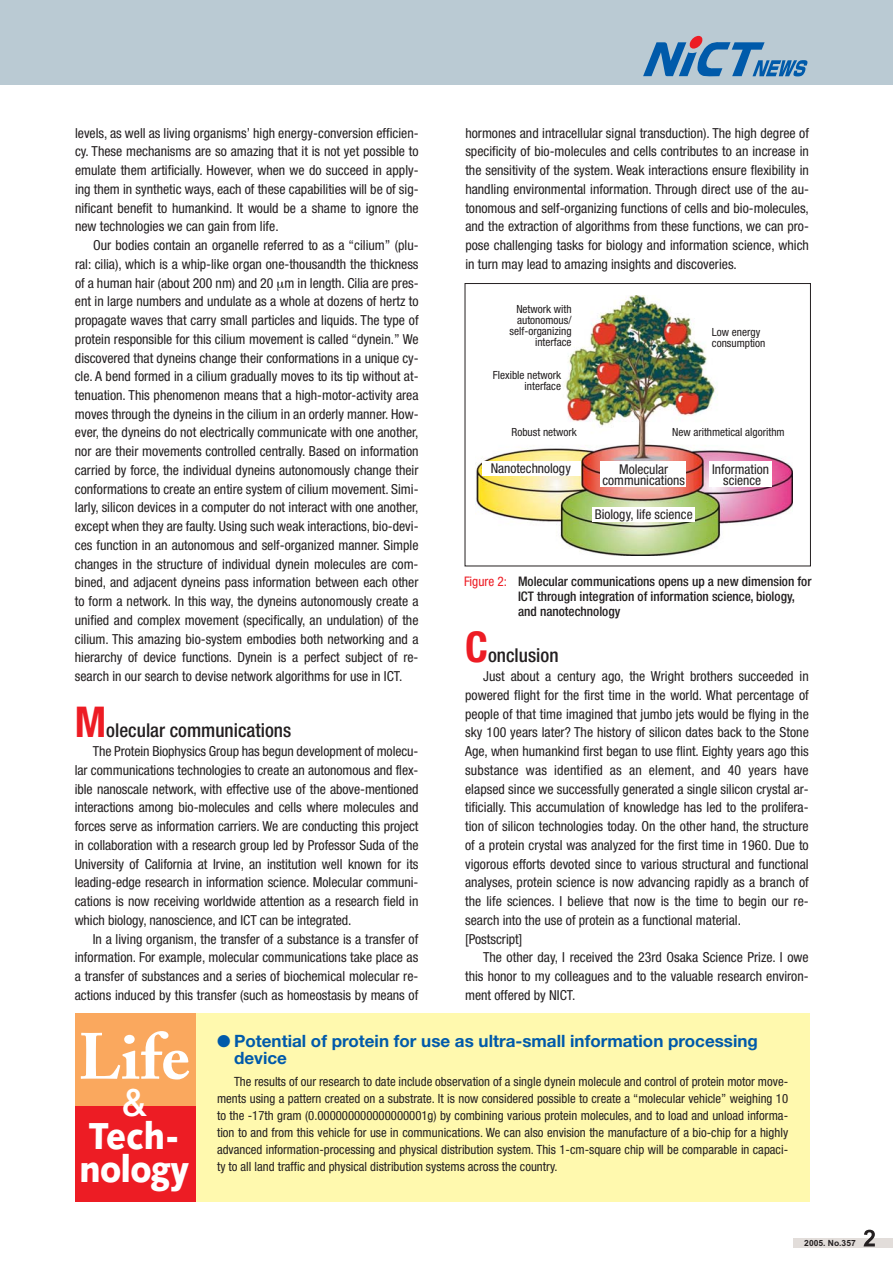
<style>
.page{position:relative;width:893px;height:1263px;background:#fff}
.page>*{position:absolute;margin:0;border:0;box-sizing:border-box;transform-origin:0 0}
.t1{font:700 64.5px "Adobe Caslon";color:#fff}
.t2{font:700 condensed 42.45px "Helvetica Neue";color:#ed1c24}
.t3{font:900 37.5px/33px "Syntax";letter-spacing:-.025em;color:#fff;scale:.9 1}
.t4{font:500 37.5px "Helvetica Neue";color:#fff}
.t5{font:500 condensed 19.2px "Helvetica Neue";color:#231f20}
.t6{font:700 16.95px/17px "Helvetica Neue";color:#005aaa}
.t7{font:condensed 13.8px/18.8px "Helvetica Neue";color:#231f20;text-align:justify}
.t8{font:condensed 13.5px/11.2px "Helvetica Neue";color:#231f20;text-align:center}
.t9{font:500 condensed 13.2px/15px "Helvetica Neue";color:#231f20}
.t10{font:condensed 12.75px/17px "Helvetica Neue";color:#231f20;text-align:justify}
.t11{font:condensed 11.25px/11.2px "Helvetica Neue";color:#231f20;text-align:right}
.t12{font:700 8.55px "Arial";color:#231f20}
.s1{font-weight:400;color:#ed1c24}
</style>
<div class="page">
<div style="left:793px;top:1239px;width:99px;height:9px;background:#e2ddda"></div>
<svg style="left:863px;top:1230px;width:11px;height:16px"></svg>
<div style="left:0;top:0;width:892px;height:84px;background:#bacad3"></div>
<svg style="left:643px;top:36px;width:164px;height:41px"></svg>
<img style="left:475px;top:295px;width:317px;height:261px">
<div style="left:196px;top:1013px;width:613px;height:189px;background:#fff9ae"></div>
<div style="left:75px;top:1106px;width:121px;height:96px;background:#ed1c24"></div>
<div style="left:75px;top:1013px;width:121px;height:93px;background:#faa85e"></div>
<div style="left:482px;top:461px;width:98px;height:15px;background:#fff"></div>
<div style="left:592px;top:507px;width:102px;height:14px;background:#fff"></div>
<div style="left:709px;top:461px;width:62px;height:26px;background:#fff"></div>
<div style="left:600px;top:461px;width:86px;height:26px;background:#fff"></div>
<p class="t7" style="left:75px;top:124px;width:345px">levels, as well as living organisms’ high energy-conversion efficien&shy;cy. These mechanisms are so amazing that it is not yet possible to emulate them artificially. However, when we do succeed in apply&shy;ing them in synthetic ways, each of these capabilities will be of sig&shy;nificant benefit to humankind. It would be a shame to ignore the new technologies we can gain from life.</p>
<p class="t7" style="left:75px;top:237px;width:345px;text-indent:18px">Our bodies contain an organelle referred to as a “cilium” (plu&shy;ral: cilia), which is a whip-like organ one-thousandth the thickness of a human hair (about 200 nm) and 20 m in length. Cilia are pres&shy;ent in large numbers and undulate as a whole at dozens of hertz to propagate waves that carry small particles and liquids. The type of protein responsible for this cilium movement is called “dynein.” We discovered that dyneins change their conformations in a unique cy&shy;cle. A bend formed in a cilium gradually moves to its tip without at&shy;tenuation. This phenomenon means that a high-motor-activity area moves through the dyneins in the cilium in an orderly manner. How&shy;ever, the dyneins do not electrically communicate with one another, nor are their movements controlled centrally. Based on information carried by force, the individual dyneins autonomously change their conformations to create an entire system of cilium movement. Simi&shy;larly, silicon devices in a computer do not interact with one another, except when they are faulty. Using such weak interactions, bio-devi&shy;ces function in an autonomous and self-organized manner. Simple changes in the structure of individual dynein molecules are com&shy;bined, and adjacent dyneins pass information between each other to form a network. In this way, the dyneins autonomously create a unified and complex movement (specifically, an undulation) of the cilium. This amazing bio-system embodies both networking and a hierarchy of device functions. Dynein is a perfect subject of re&shy;search in our search to devise network algorithms for use in ICT.</p>
<h2 class="t2" style="left:75px;top:707px;width:33px">M</h2>
<h3 class="t5" style="left:106px;top:724px;width:186px">olecular communications</h3>
<p class="t7" style="left:75px;top:743px;width:345px;text-indent:18px">The Protein Biophysics Group has begun development of molecu&shy;lar communications technologies to create an autonomous and flex&shy;ible nanoscale network, with effective use of the above-mentioned interactions among bio-molecules and cells where molecules and forces serve as information carriers. We are conducting this project in collaboration with a research group led by Professor Suda of the University of California at Irvine, an institution well known for its leading-edge research in information science. Molecular communi&shy;cations is now receiving worldwide attention as a research field in which biology, nanoscience, and ICT can be integrated.</p>
<p class="t7" style="left:75px;top:931px;width:345px;text-indent:18px">In a living organism, the transfer of a substance is a transfer of information. For example, molecular communications take place as a transfer of substances and a series of biochemical molecular re&shy;actions induced by this transfer (such as homeostasis by means of</p>
<p class="t7" style="left:465px;top:124px;width:345px">hormones and intracellular signal transduction). The high degree of specificity of bio-molecules and cells contributes to an increase in the sensitivity of the system. Weak interactions ensure flexibility in handling environmental information. Through direct use of the au&shy;tonomous and self-organizing functions of cells and bio-molecules, and the extraction of algorithms from these functions, we can pro&shy;pose challenging tasks for biology and information science, which in turn may lead to amazing insights and discoveries.</p>
<p class="t11" style="left:509px;top:304px;width:63px">Network with autonomous/ self-organizing interface</p>
<p class="t11" style="left:493px;top:371px;width:70px">Flexible network interface</p>
<p class="t11" style="left:511px;top:427px;width:67px">Robust network</p>
<p class="t11" style="left:672px;top:427px;width:114px">New arithmetical algorithm</p>
<p class="t11" style="left:711px;top:327px;width:55px;text-align:left">Low energy consumption</p>
<p class="t8" style="left:490px;top:464px;width:82px">Nanotechnology</p>
<p class="t8" style="left:602px;top:465px;width:84px">Molecular communications</p>
<p class="t8" style="left:594px;top:510px;width:99px">Biology, life science</p>
<p class="t8" style="left:712px;top:465px;width:58px">Information science</p>
<p class="t9" style="left:518px;top:575px;width:295px;text-indent:-54px"><span class="s1">Figure 2:</span> Molecular communications opens up a new dimension for<br>ICT through integration of information science, biology, and nanotechnology</p>
<h2 class="t2" style="left:465px;top:632px;width:24px">C</h2>
<h3 class="t5" style="left:488px;top:649px;width:72px">onclusion</h3>
<p class="t7" style="left:465px;top:668px;width:345px;text-align:left;text-indent:18px">Just about a century ago, the Wright brothers succeeded in powered flight for the first time in the world. What percentage of people of that time imagined that jumbo jets would be flying in the sky 100 years later? The history of silicon dates back to the Stone Age, when humankind first began to use flint. Eighty years ago this substance was identified as an element, and 40 years have elapsed since we successfully generated a single silicon crystal ar&shy;tificially. This accumulation of knowledge has led to the prolifera&shy;tion of silicon technologies today. On the other hand, the structure of a protein crystal was analyzed for the first time in 1960. Due to vigorous efforts devoted since to various structural and functional analyses, protein science is now advancing rapidly as a branch of the life sciences. I believe that now is the time to begin our re&shy;search into the use of protein as a functional material.<br>[Postscript]</p>
<p class="t7" style="left:465px;top:949px;width:345px;text-indent:18px">The other day, I received the 23rd Osaka Science Prize. I owe this honor to my colleagues and to the valuable research environ&shy;ment offered by NICT.</p>
<h1 class="t1" style="left:78px;top:1031px;width:113px">Life</h1>
<h3 class="t4" style="left:122px;top:1089px;width:26px">&amp;</h3>
<h3 class="t3" style="left:79px;top:1123px;width:123px">Tech&shy;nology</h3>
<p class="t6" style="left:234px;top:1034px;width:525px;text-indent:-17px">● Potential of protein for use as ultra-small information processing device</p>
<p class="t10" style="left:217px;top:1074px;width:572px;text-indent:17px">The results of our research to date include observation of a single dynein molecule and control of protein motor move&shy;ments using a pattern created on a substrate. It is now considered possible to create a “molecular vehicle” weighing 10 to the -17th gram (0.000000000000000001g) by combining various protein molecules, and to load and unload informa&shy;tion to and from this vehicle for use in communications. We can also envision the manufacture of a bio-chip for a highly advanced information-processing and physical distribution system. This 1-cm-square chip will be comparable in capaci&shy;ty to all land traffic and physical distribution systems across the country.</p>
<p class="t12" style="left:804px;top:1240px;width:53px">2005. No.357</p>
</div>
